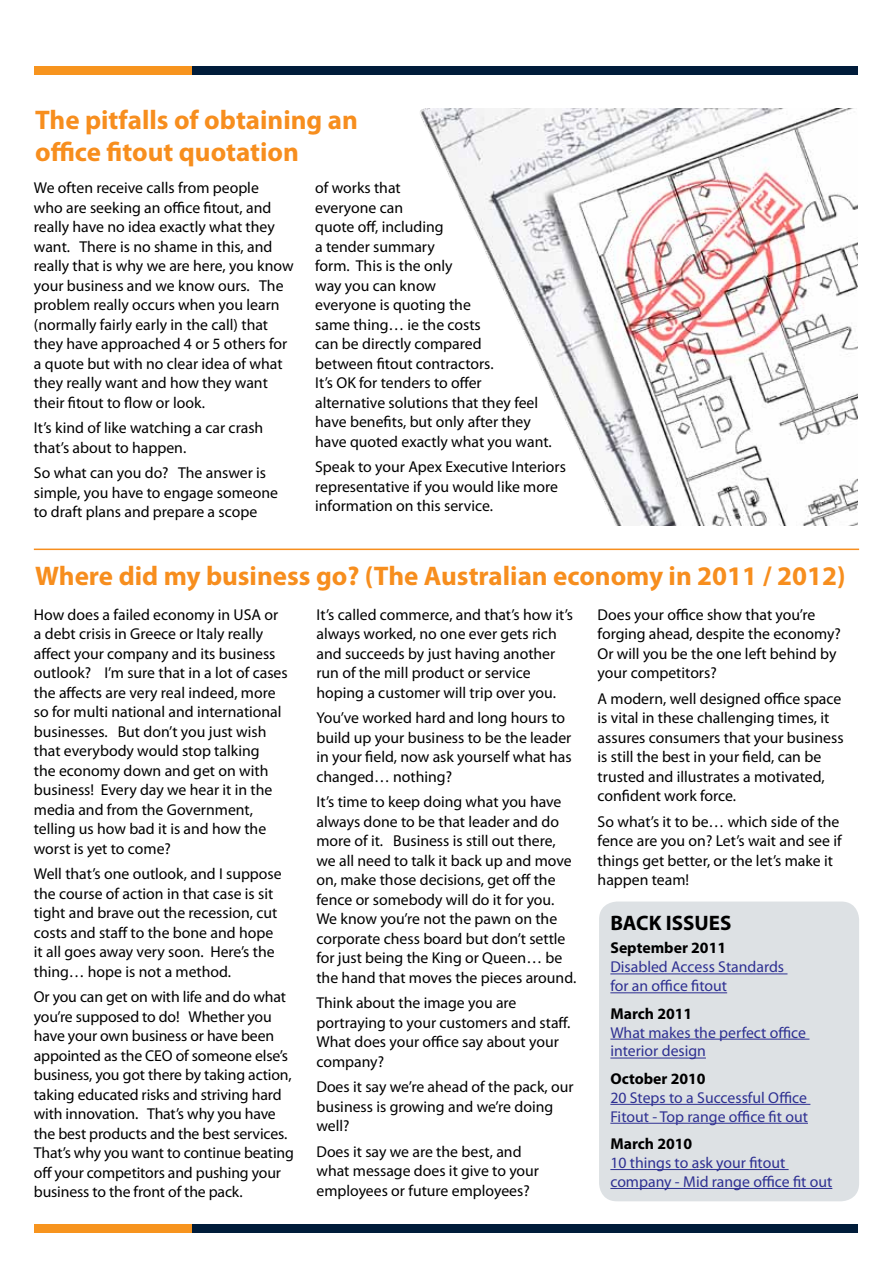
<style>
.page{position:relative;width:893px;height:1263px;background:#fff}
.page>*{position:absolute;margin:0;border:0;box-sizing:border-box;transform-origin:0 0}
.t1{font:700 27px/32.4px "Myriad Pro";color:#f78e1e}
.t2{font:700 21px "Myriad Pro";color:#000}
.t3{font:15.75px/19.5px "Myriad Pro";color:#000}
.t4{font:15.75px/18.9px "Myriad Pro";color:#2e3092}
.t5{font:700 15.75px "Myriad Pro";color:#000}
</style>
<div class="page">
<img style="left:420px;top:108px;width:438px;height:418px">
<div style="left:34px;top:66px;width:160px;height:9px;background:#f7941e"></div>
<div style="left:34px;top:1225px;width:160px;height:8px;background:#f7941e"></div>
<div style="left:192px;top:66px;width:666px;height:9px;background:#001c3a"></div>
<div style="left:192px;top:1225px;width:666px;height:8px;background:#001c3a"></div>
<div style="left:599px;top:901px;width:260px;height:300px;background:#dde1e4;border-radius:18px"></div>
<hr style="left:610px;top:973px;width:177px;height:1px;background:#2e3092">
<hr style="left:610px;top:992px;width:117px;height:1px;background:#2e3092">
<hr style="left:610px;top:1039px;width:199px;height:1px;background:#2e3092">
<hr style="left:610px;top:1058px;width:96px;height:1px;background:#2e3092">
<hr style="left:610px;top:1104px;width:200px;height:1px;background:#2e3092">
<hr style="left:610px;top:1123px;width:198px;height:1px;background:#2e3092">
<hr style="left:610px;top:1169px;width:179px;height:1px;background:#2e3092">
<hr style="left:610px;top:1188px;width:222px;height:1px;background:#2e3092">
<hr style="left:34px;top:549px;width:825px;height:1px;background:#f78e1e">
<h1 class="t1" style="left:35px;top:104px;width:324px">The pitfalls of obtaining an office fitout quotation</h1>
<p class="t3" style="left:34px;top:179px;width:261px">We often receive calls from people<br>who are seeking an office fitout, and really have no idea exactly what they want. There is no shame in this, and really that is why we are here, you know your business and we know ours. The problem really occurs when you learn (normally fairly early in the call) that they have approached 4 or 5 others for a quote but with no clear idea of what they really want and how they want their fitout to flow or look.</p>
<p class="t3" style="left:34px;top:418px;width:231px">It’s kind of like watching a car crash that’s about to happen.</p>
<p class="t3" style="left:34px;top:463px;width:246px">So what can you do? The answer is simple, you have to engage someone to draft plans and prepare a scope</p>
<p class="t3" style="left:315px;top:178px;width:238px">of works that<br>everyone can<br>quote off, including<br>a tender summary<br>form. This is the only<br>way you can know<br>everyone is quoting the<br>same thing… ie the costs<br>can be directly compared<br>between fitout contractors.<br>It’s OK for tenders to offer alternative solutions that they feel have benefits, but only after they have quoted exactly what you want.</p>
<p class="t3" style="left:315px;top:457px;width:252px">Speak to your Apex Executive Interiors representative if you would like more information on this service.</p>
<h1 class="t1" style="left:35px;top:560px;width:812px">Where did my business go? (The Australian economy in 2011 / 2012)</h1>
<p class="t3" style="left:34px;top:605px;width:255px">How does a failed economy in USA or a debt crisis in Greece or Italy really affect your company and its business outlook? I’m sure that in a lot of cases the affects are very real indeed, more so for multi national and international businesses. But don’t you just wish that everybody would stop talking<br>the economy down and get on with business! Every day we hear it in the media and from the Government, telling us how bad it is and how the worst is yet to come?</p>
<p class="t3" style="left:34px;top:865px;width:249px">Well that’s one outlook, and I suppose the course of action in that case is sit tight and brave out the recession, cut costs and staff to the bone and hope it all goes away very soon. Here’s the thing… hope is not a method.</p>
<p class="t3" style="left:34px;top:988px;width:262px">Or you can get on with life and do what you’re supposed to do! Whether you have your own business or have been appointed as the CEO of someone else’s business, you got there by taking action, taking educated risks and striving hard with innovation. That’s why you have the best products and the best services.<br>That’s why you want to continue beating off your competitors and pushing your business to the front of the pack.</p>
<p class="t3" style="left:598px;top:605px;width:245px">Does your office show that you’re forging ahead, despite the economy?<br>Or will you be the one left behind by your competitors?</p>
<p class="t3" style="left:598px;top:689px;width:247px">A modern, well designed office space is vital in these challenging times, it assures consumers that your business is still the best in your field, can be trusted and illustrates a motivated, confident work force.</p>
<p class="t3" style="left:598px;top:812px;width:245px">So what’s it to be… which side of the fence are you on? Let’s wait and see if things get better, or the let’s make it happen team!</p>
<p class="t3" style="left:316px;top:605px;width:258px">It’s called commerce, and that’s how it’s always worked, no one ever gets rich and succeeds by just having another run of the mill product or service hoping a customer will trip over you.</p>
<p class="t3" style="left:316px;top:709px;width:257px">You’ve worked hard and long hours to build up your business to be the leader in your field, now ask yourself what has changed… nothing?</p>
<p class="t3" style="left:316px;top:792px;width:261px">It’s time to keep doing what you have always done to be that leader and do more of it. Business is still out there, we all need to talk it back up and move on, make those decisions, get off the fence or somebody will do it for you.<br>We know you’re not the pawn on the corporate chess board but don’t settle for just being the King or Queen… be the hand that moves the pieces around.</p>
<p class="t3" style="left:316px;top:993px;width:256px">Think about the image you are portraying to your customers and staff.<br>What does your office say about your company?</p>
<p class="t3" style="left:316px;top:1077px;width:259px">Does it say we’re ahead of the pack, our business is growing and we’re doing well?</p>
<p class="t3" style="left:316px;top:1142px;width:224px">Does it say we are the best, and what message does it give to your employees or future employees?</p>
<h2 class="t2" style="left:610px;top:911px;width:123px">BACK ISSUES</h2>
<p class="t5" style="left:610px;top:939px;width:117px">September 2011</p>
<p class="t4" style="left:610px;top:958px;width:175px">Disabled Access Standards for an office fitout</p>
<p class="t5" style="left:610px;top:1004px;width:83px">March 2011</p>
<p class="t4" style="left:610px;top:1023px;width:197px">What makes the perfect office interior design</p>
<p class="t5" style="left:610px;top:1070px;width:97px">October 2010</p>
<p class="t4" style="left:610px;top:1088px;width:199px">20 Steps to a Successful Office<br>Fitout - Top range office fit out</p>
<p class="t5" style="left:610px;top:1135px;width:83px">March 2010</p>
<p class="t4" style="left:610px;top:1153px;width:223px">10 things to ask your fitout company - Mid range office fit out</p>
</div>
